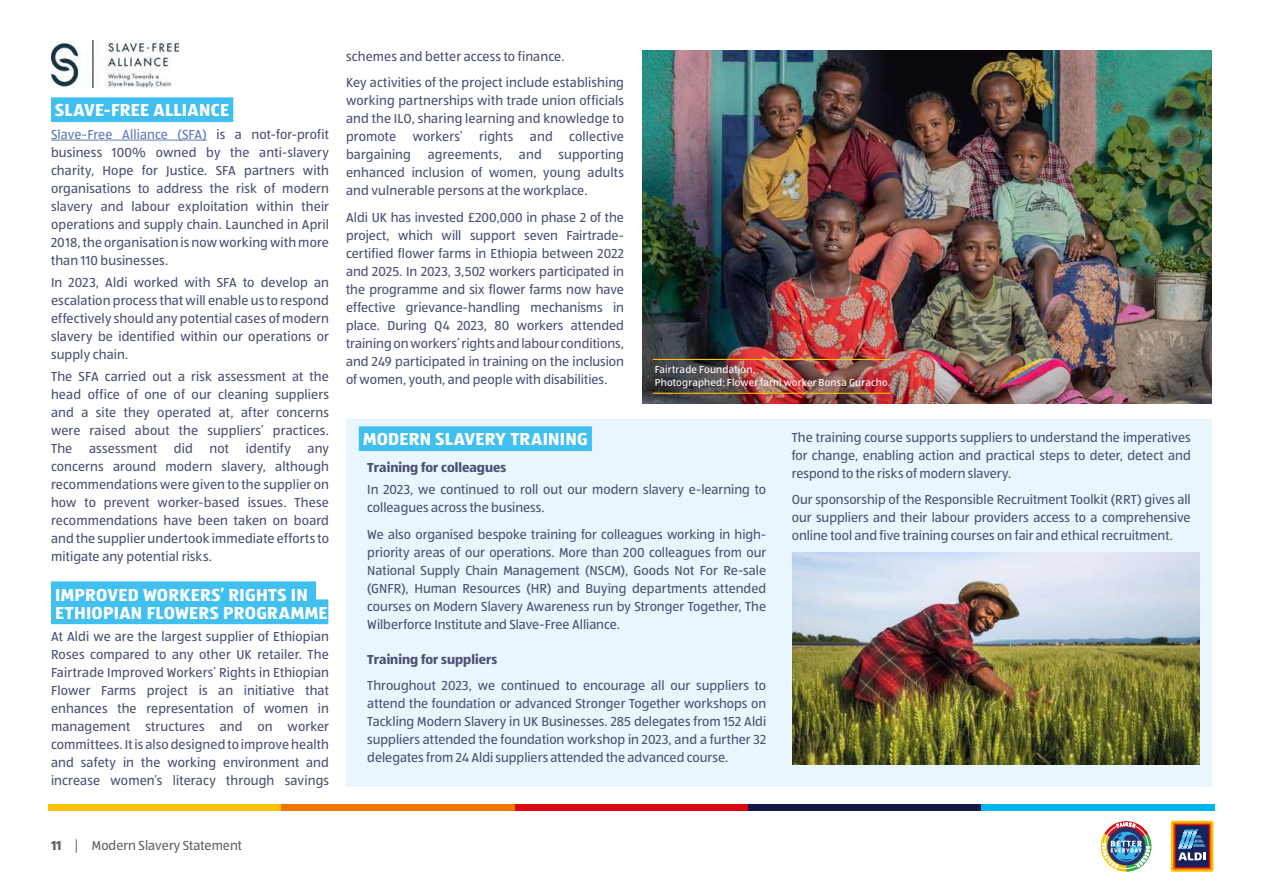
<style>
.page{position:relative;width:1263px;height:893px;background:#fff}
.page>*{position:absolute;margin:0;border:0;box-sizing:border-box;transform-origin:0 0}
.t1{font:18px/18px "ALDISUED Bold";letter-spacing:.015em;color:#fff}
.t2{font:13.5px/18px "ALDISUED Regular";letter-spacing:.005em;color:#4d5174;text-align:justify}
.t3{font:13.5px "ALDISUED Bold";color:#4d5174}
.t4{font:13.5px "ALDISUED Regular";color:#646363}
.t5{font:10.5px/13.5px "ALDISUED Regular";letter-spacing:.02em;color:#fff}
.s1{color:#607cb4}
.s2{font-family:"ALDISUED Bold"}
</style>
<div class="page">
<svg style="left:1171px;top:821px;width:42px;height:51px"></svg>
<div style="left:1173px;top:823px;width:38px;height:47px;background:#e85805"></div>
<div style="left:1174px;top:824px;width:36px;height:44px;background:#9d1027"></div>
<div style="left:1176px;top:825px;width:33px;height:42px;background:#162259"></div>
<svg style="left:1178px;top:829px;width:28px;height:31px"></svg>
<div style="left:49px;top:804px;width:233px;height:6px;background:#fdc300"></div>
<div style="left:282px;top:804px;width:233px;height:6px;background:#ef7701"></div>
<div style="left:515px;top:804px;width:233px;height:6px;background:#da0812"></div>
<div style="left:748px;top:804px;width:233px;height:6px;background:#111746"></div>
<div style="left:981px;top:804px;width:233px;height:6px;background:#00b6ed"></div>
<svg style="left:1101px;top:821px;width:50px;height:51px"></svg>
<div style="left:51px;top:97px;width:182px;height:25px;background:#41c0f0"></div>
<hr style="left:51px;top:140px;width:156px;height:1px;background:#607cb4">
<div style="left:51px;top:581px;width:265px;height:25px;background:#41c0f0"></div>
<div style="left:51px;top:599px;width:277px;height:25px;background:#41c0f0"></div>
<img style="left:642px;top:50px;width:570px;height:353px">
<div style="left:346px;top:419px;width:866px;height:368px;background:#eaf6fe"></div>
<div style="left:359px;top:426px;width:233px;height:25px;background:#41c0f0"></div>
<img style="left:792px;top:553px;width:407px;height:211px">
<hr style="left:653px;top:359px;width:238px;height:1px;background:#fdc300">
<hr style="left:653px;top:393px;width:238px;height:1px;background:#fdc300">
<img style="left:51px;top:40px;width:128px;height:47px">
<h1 class="t1" style="left:55px;top:101px;width:175px">SLAVE-FREE ALLIANCE</h1>
<p class="t2" style="left:51px;top:125px;width:280px"><span class="s1">Slave-Free Alliance (SFA)</span> is a not-for-profit business 100% owned by the anti-slavery charity, Hope for Justice. SFA partners with organisations to address the risk of modern slavery and labour exploitation within their operations and supply chain. Launched in April 2018, the organisation is now working with more than 110 businesses.</p>
<p class="t2" style="left:51px;top:273px;width:280px">In 2023, Aldi worked with SFA to develop an escalation process that will enable us to respond effectively should any potential cases of modern slavery be identified within our operations or supply chain.</p>
<p class="t2" style="left:51px;top:367px;width:279px">The SFA carried out a risk assessment at the head office of one of our cleaning suppliers and a site they operated at, after concerns were raised about the suppliers’ practices.<br>The assessment did not identify any concerns around modern slavery, although recommendations were given to the supplier on how to prevent worker-based issues. These recommendations have been taken on board and the supplier undertook immediate efforts to mitigate any potential risks.</p>
<h1 class="t1" style="left:55px;top:585px;width:274px">IMPROVED WORKERS’ RIGHTS IN<br>ETHIOPIAN FLOWERS PROGRAMME</h1>
<p class="t2" style="left:51px;top:627px;width:279px">At Aldi we are the largest supplier of Ethiopian Roses compared to any other UK retailer. The Fairtrade Improved Workers’ Rights in Ethiopian Flower Farms project is an initiative that enhances the representation of women in management structures and on worker committees. It is also designed to improve health and safety in the working environment and increase women’s literacy through savings</p>
<p class="t2" style="left:346px;top:43px;width:279px;line-height:26.5px">schemes and better access to finance.<br>Key activities of the project include establishing</p>
<p class="t2" style="left:346px;top:92px;width:279px">working partnerships with trade union officials and the ILO, sharing learning and knowledge to promote workers’ rights and collective bargaining agreements, and supporting enhanced inclusion of women, young adults and vulnerable persons at the workplace.</p>
<p class="t2" style="left:346px;top:208px;width:280px">Aldi UK has invested £200,000 in phase 2 of the project, which will support seven Fairtrade&shy;certified flower farms in Ethiopia between 2022 and 2025. In 2023, 3,502 workers participated in the programme and six flower farms now have effective grievance-handling mechanisms in place. During Q4 2023, 80 workers attended training on workers’ rights and labour conditions, and 249 participated in training on the inclusion of women, youth, and people with disabilities.</p>
<p class="t5" style="left:655px;top:362px;width:237px">Fairtrade Foundation.<br>Photographed: Flower farm worker Bonsa Guracho.</p>
<h1 class="t1" style="left:363px;top:430px;width:226px">MODERN SLAVERY TRAINING</h1>
<p class="t3" style="left:367px;top:459px;width:141px">Training for colleagues</p>
<p class="t2" style="left:367px;top:480px;width:400px">In 2023, we continued to roll out our modern slavery e-learning to colleagues across the business.</p>
<p class="t2" style="left:367px;top:525px;width:400px">We also organised bespoke training for colleagues working in high&shy;priority areas of our operations. More than 200 colleagues from our National Supply Chain Management (NSCM), Goods Not For Re-sale (GNFR), Human Resources (HR) and Buying departments attended courses on Modern Slavery Awareness run by Stronger Together, The Wilberforce Institute and Slave-Free Alliance.</p>
<p class="t3" style="left:367px;top:651px;width:131px">Training for suppliers</p>
<p class="t2" style="left:367px;top:676px;width:400px">Throughout 2023, we continued to encourage all our suppliers to attend the foundation or advanced Stronger Together workshops on Tackling Modern Slavery in UK Businesses. 285 delegates from 152 Aldi suppliers attended the foundation workshop in 2023, and a further 32 delegates from 24 Aldi suppliers attended the advanced course.</p>
<p class="t2" style="left:792px;top:428px;width:400px">The training course supports suppliers to understand the imperatives for change, enabling action and practical steps to deter, detect and respond to the risks of modern slavery.</p>
<p class="t2" style="left:792px;top:491px;width:400px">Our sponsorship of the Responsible Recruitment Toolkit (RRT) gives all our suppliers and their labour providers access to a comprehensive online tool and five training courses on fair and ethical recruitment.</p>
<p class="t4" style="left:51px;top:838px;width:193px"><span class="s2">11</span> | Modern Slavery Statement</p>
</div>
